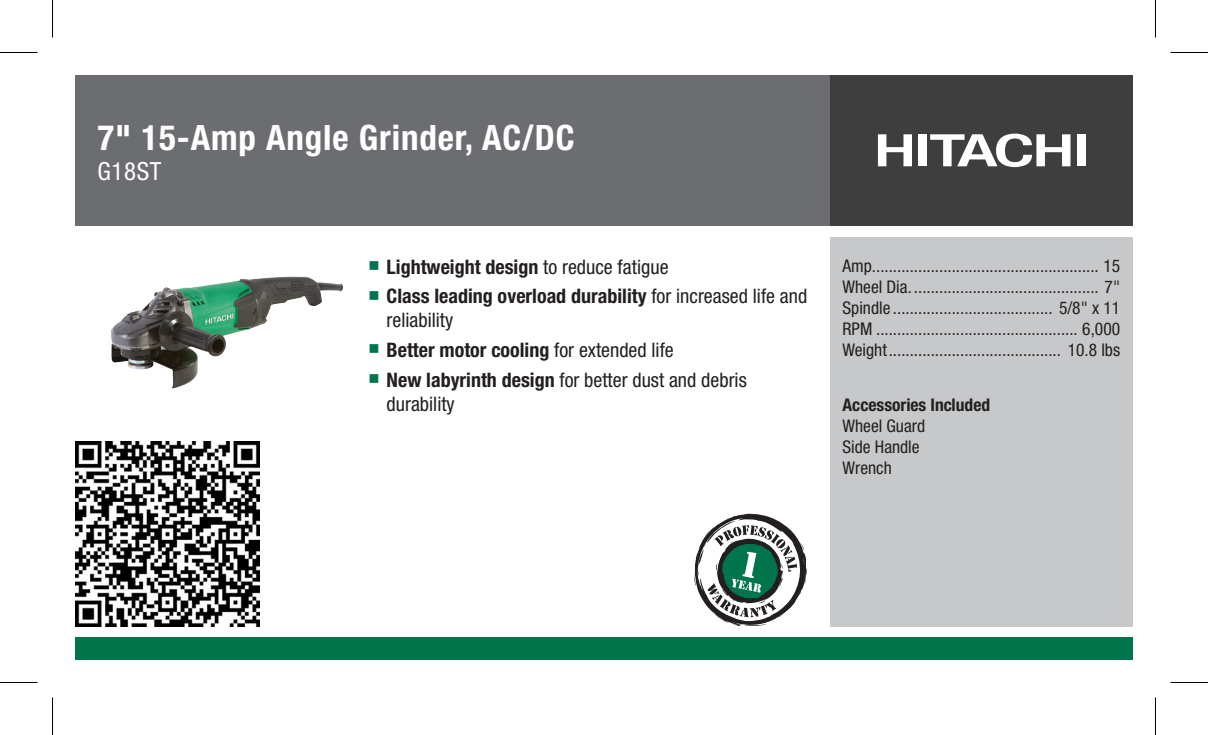
<style>
.page{position:relative;width:1208px;height:735px;background:#fff}
.page>*{position:absolute;margin:0;border:0;box-sizing:border-box;transform-origin:0 0}
.Tool_Name_Text{font:700 condensed 35px "Helvetica Neue LT Std";letter-spacing:.025em;color:#fff}
.Tool_Model_Text_-_Ti{font:condensed 25px "Helvetica Neue LT Std";letter-spacing:.025em;color:#fff}
.t1{font:700 condensed 20px/24px "Helvetica Neue LT Std";color:#231f20}
.t2{font:condensed 20px/24px "Helvetica Neue LT Std";color:#231f20}
.Spec_1_Text_Bold{font:condensed 17.5px "Helvetica Neue LT Std";color:#231f20}
.Spec_1_Text_Bold-2{font:700 condensed 17.5px "Helvetica Neue LT Std";color:#231f20}
.s1{color:#00754b}
.s2{font-weight:400}
.s3{font-weight:700}
</style>
<div class="page">
<div style="left:830px;top:237px;width:302px;height:389px;background:#c7c8ca"></div>
<div style="left:75px;top:75px;width:755px;height:151px;background:#6c6d70"></div>
<div style="left:830px;top:75px;width:302px;height:151px;background:#3e3e3f"></div>
<div style="left:1077px;top:134px;width:8px;height:32px;background:#fff"></div>
<svg style="left:878px;top:134px;width:34px;height:32px"></svg>
<div style="left:918px;top:134px;width:9px;height:32px;background:#fff"></div>
<svg style="left:930px;top:134px;width:140px;height:33px"></svg>
<div style="left:75px;top:638px;width:1057px;height:22px;background:#00754b"></div>
<img style="left:75px;top:442px;width:184px;height:184px">
<img style="left:111px;top:277px;width:233px;height:112px">
<svg style="left:694px;top:514px;width:112px;height:112px"></svg>
<hr style="left:0;top:52px;width:38px;height:1px;background:#000">
<hr style="left:1170px;top:52px;width:38px;height:1px;background:#000">
<hr style="left:0;top:682px;width:38px;height:1px;background:#000">
<hr style="left:1170px;top:682px;width:38px;height:1px;background:#000">
<hr style="left:52px;top:0;width:1px;height:38px;background:#000">
<hr style="left:52px;top:698px;width:1px;height:37px;background:#000">
<hr style="left:1155px;top:0;width:1px;height:38px;background:#000">
<hr style="left:1155px;top:698px;width:1px;height:37px;background:#000">
<p class="Tool_Name_Text" style="left:98px;top:116px;width:478px">7" 15-Amp Angle Grinder, AC/DC</p>
<p class="Tool_Model_Text_-_Ti" style="left:98px;top:157px;width:66px">G18ST</p>
<p class="t1" style="left:368px;top:254px;width:301px"><span class="s1">■</span> Lightweight design <span class="s2">to reduce fatigue</span></p>
<p class="t1" style="left:386px;top:284px;width:422px;text-indent:-18px"><span class="s1">■</span> Class leading overload durability <span class="s2">for increased life and reliability</span></p>
<p class="t1" style="left:368px;top:338px;width:307px"><span class="s1">■</span> Better motor cooling <span class="s2">for extended life</span></p>
<p class="t2" style="left:386px;top:367px;width:362px;text-indent:-18px"><span class="s1">■</span> <span class="s3">New labyrinth design</span> for better dust and debris durability</p>
<p class="Spec_1_Text_Bold" style="left:842px;top:256px;width:279px">Amp...................................................... 15</p>
<p class="Spec_1_Text_Bold" style="left:842px;top:277px;width:279px">Wheel Dia............................................. 7"</p>
<p class="Spec_1_Text_Bold" style="left:842px;top:298px;width:279px">Spindle ...................................... 5/8" x 11</p>
<p class="Spec_1_Text_Bold" style="left:842px;top:319px;width:279px">RPM ................................................ 6,000</p>
<p class="Spec_1_Text_Bold" style="left:842px;top:340px;width:279px">Weight......................................... 10.8 lbs</p>
<p class="Spec_1_Text_Bold-2" style="left:842px;top:394px;width:149px">Accessories Included</p>
<p class="Spec_1_Text_Bold" style="left:842px;top:415px;width:84px">Wheel Guard</p>
<p class="Spec_1_Text_Bold" style="left:842px;top:436px;width:79px">Side Handle</p>
<p class="Spec_1_Text_Bold" style="left:842px;top:457px;width:51px">Wrench</p>
</div>
